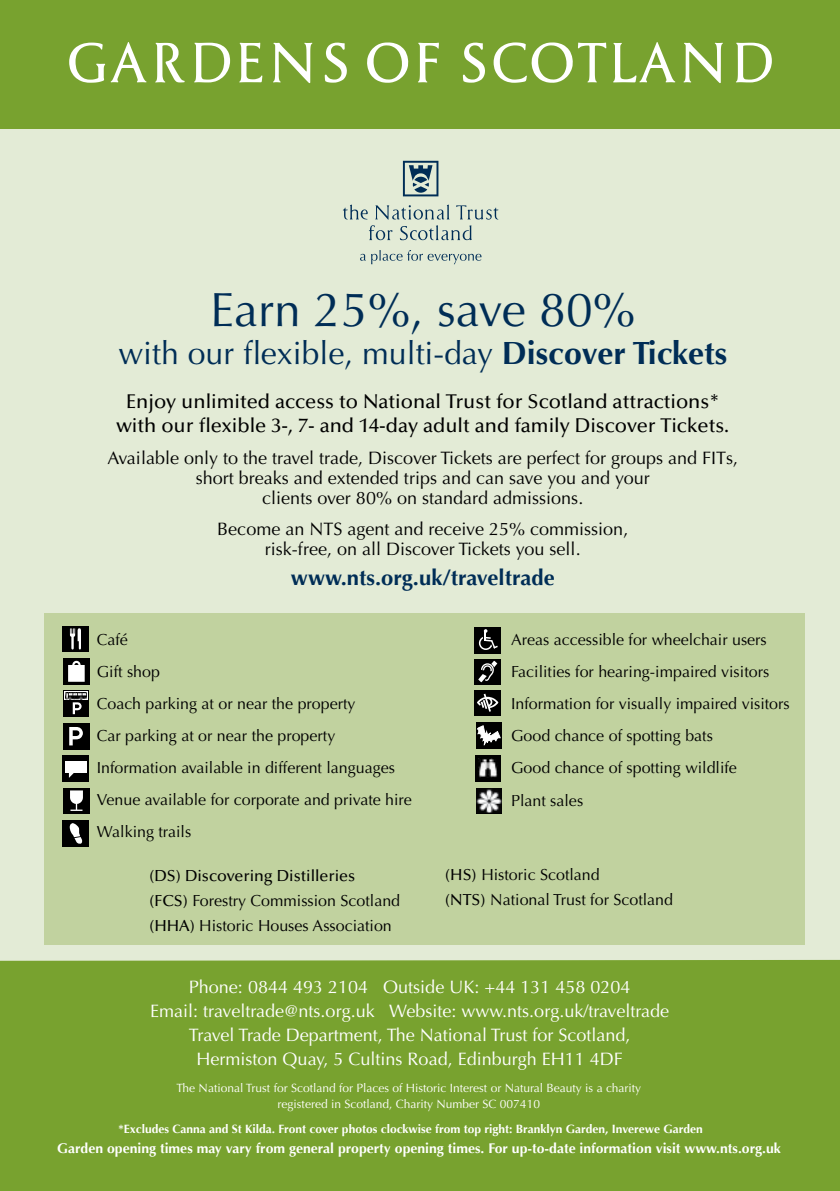
<style>
.page{position:relative;width:840px;height:1191px;background:#fff}
.page>*{position:absolute;margin:0;border:0;box-sizing:border-box;transform-origin:0 0}
.t1{font:700 52px "Cyan";color:#fff}
.t2{font:48px "Optima";color:#002d56}
.t3{font:32px "Optima";color:#002d56}
.t4{font:700 22px "Optima";color:#002d56}
.t5{font:500 20px/24px "Optima";color:#000;text-align:center}
.t6{font:18px/20px "Optima";color:#000;text-align:center}
.t7{font:18px/24px "Optima";color:#fff;text-align:center}
.t8{font:16px/32px "Optima";color:#000}
.t9{font:700 14px "Optima";color:#fff}
.t10{font:12px/16px "Optima";color:#fff;text-align:center}
.t11{font:700 12px "Optima";color:#fff}
.s1{font-weight:700}
.s2{font-weight:500}
</style>
<div class="page">
<div style="left:0;top:122px;width:839px;height:851px;background:#e3ebd6"></div>
<div style="left:45px;top:613px;width:759px;height:332px;background:#c1d29f"></div>
<div style="left:0;top:0;width:839px;height:128px;background:#78a22f"></div>
<div style="left:0;top:960px;width:839px;height:231px;background:#78a22f"></div>
<div style="left:62px;top:626px;width:26px;height:26px;background:#000"></div>
<svg style="left:70px;top:628px;width:11px;height:21px"></svg>
<div style="left:63px;top:658px;width:26px;height:26px;background:#000"></div>
<svg style="left:68px;top:661px;width:17px;height:21px"></svg>
<div style="left:63px;top:723px;width:26px;height:26px;background:#000"></div>
<svg style="left:69px;top:727px;width:14px;height:18px"></svg>
<div style="left:63px;top:755px;width:26px;height:26px;background:#000"></div>
<div style="left:65px;top:761px;width:21px;height:12px;background:#fff"></div>
<svg style="left:69px;top:773px;width:5px;height:5px"></svg>
<div style="left:63px;top:787px;width:26px;height:26px;background:#000"></div>
<svg style="left:70px;top:790px;width:13px;height:21px"></svg>
<div style="left:63px;top:690px;width:26px;height:27px;background:#000"></div>
<svg style="left:72px;top:702px;width:3px;height:13px"></svg>
<svg style="left:73px;top:702px;width:9px;height:12px"></svg>
<svg style="left:65px;top:691px;width:23px;height:9px"></svg>
<img style="left:66px;top:692px;width:20px;height:7px">
<div style="left:63px;top:820px;width:26px;height:26px;background:#000"></div>
<svg style="left:69px;top:823px;width:14px;height:21px"></svg>
<div style="left:474px;top:658px;width:26px;height:26px;background:#000"></div>
<svg style="left:478px;top:661px;width:19px;height:21px"></svg>
<div style="left:474px;top:689px;width:26px;height:26px;background:#000"></div>
<svg style="left:477px;top:693px;width:21px;height:19px"></svg>
<div style="left:475px;top:722px;width:26px;height:26px;background:#000"></div>
<svg style="left:475px;top:723px;width:27px;height:26px"></svg>
<div style="left:475px;top:755px;width:25px;height:27px;background:#000"></div>
<img style="left:478px;top:758px;width:19px;height:19px">
<div style="left:474px;top:627px;width:27px;height:26px;background:#000"></div>
<svg style="left:478px;top:629px;width:19px;height:21px"></svg>
<svg style="left:360px;top:250px;width:121px;height:14px"></svg>
<svg style="left:343px;top:205px;width:155px;height:36px"></svg>
<svg style="left:402px;top:161px;width:36px;height:35px"></svg>
<div style="left:476px;top:788px;width:25px;height:26px;background:#000"></div>
<img style="left:476px;top:789px;width:25px;height:24px">
<h1 class="t1" style="left:65px;top:30px;width:711px">GARDENS OF SCOTLAND</h1>
<h2 class="t2" style="left:210px;top:282px;width:426px">Earn 25%, save 80%</h2>
<h3 class="t3" style="left:118px;top:335px;width:610px">with our flexible, multi-day <span class="s1">Discover Tickets</span></h3>
<p class="t5" style="left:116px;top:390px;width:614px">Enjoy unlimited access to National Trust for Scotland attractions* with our flexible 3-, 7- and 14-day adult and family Discover Tickets.</p>
<p class="t6" style="left:107px;top:448px;width:632px">Available only to the travel trade, Discover Tickets are perfect for groups and FITs, short breaks and extended trips and can save you and your<br>clients over 80% on standard admissions.</p>
<p class="t6" style="left:217px;top:519px;width:412px">Become an NTS agent and receive 25% commission, risk-free, on all Discover Tickets you sell.</p>
<h3 class="t4" style="left:291px;top:564px;width:265px">www.nts.org.uk/traveltrade</h3>
<p class="t8" style="left:97px;top:623px;width:316px">Café<br>Gift shop<br>Coach parking at or near the property<br>Car parking at or near the property<br>Information available in different languages<br>Venue available for corporate and private hire<br>Walking trails</p>
<p class="t8" style="left:511px;top:624px;width:280px">Areas accessible for wheelchair users Facilities for hearing-impaired visitors Information for visually impaired visitors Good chance of spotting bats<br>Good chance of spotting wildlife<br>Plant sales</p>
<p class="t8" style="left:149px;top:863px;width:252px;line-height:24.6px"><span class="s2">(DS) Discovering Distilleries<br>(FCS)</span> Forestry Commission Scotland <span class="s2">(HHA)</span> Historic Houses Association</p>
<p class="t8" style="left:444px;top:862px;width:229px;line-height:24.6px"><span class="s2">(HS)</span> Historic Scotland<br><span class="s2">(NTS)</span> National Trust for Scotland</p>
<p class="t7" style="left:150px;top:975px;width:520px">Phone: 0844 493 2104 Outside UK: +44 131 458 0204<br>Email: traveltrade@nts.org.uk Website: www.nts.org.uk/traveltrade Travel Trade Department, The National Trust for Scotland, Hermiston Quay, 5 Cultins Road, Edinburgh EH11 4DF</p>
<p class="t10" style="left:176px;top:1079px;width:466px">The National Trust for Scotland for Places of Historic Interest or Natural Beauty is a charity registered in Scotland, Charity Number SC 007410</p>
<p class="t11" style="left:118px;top:1122px;width:585px">*Excludes Canna and St Kilda. Front cover photos clockwise from top right: Branklyn Garden, Inverewe Garden</p>
<p class="t9" style="left:57px;top:1140px;width:724px">Garden opening times may vary from general property opening times. For up-to-date information visit www.nts.org.uk</p>
</div>
